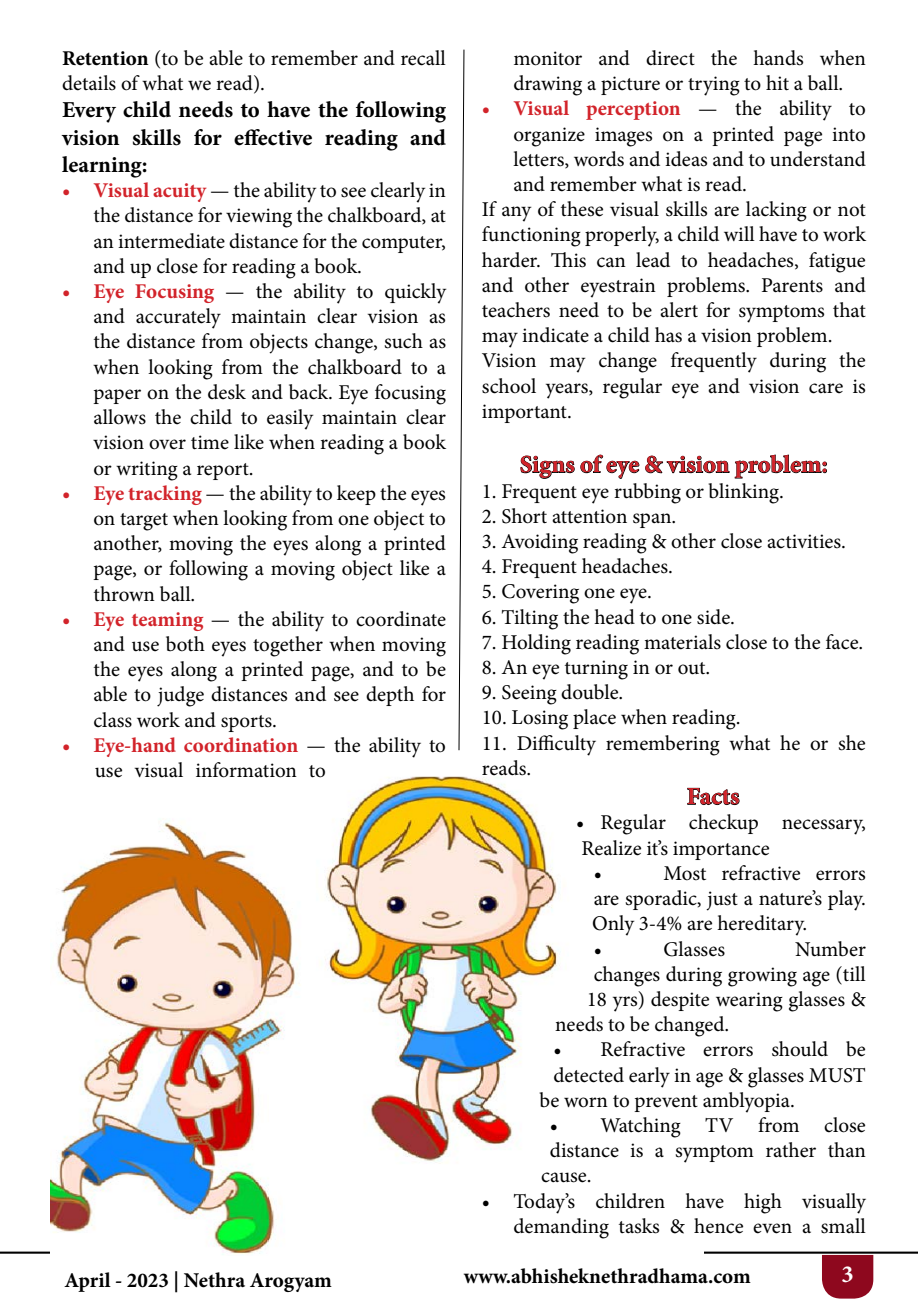
<style>
.page{position:relative;width:918px;height:1305px;background:#fff}
.page>*{position:absolute;margin:0;border:0;box-sizing:border-box;transform-origin:0 0}
.t1{font:700 24.5px "Minion Pro";color:#d2232a}
.t2{font:700 24.5px "Minion Pro";color:#fff}
.t3{font:700 22.75px/27.3px "Minion Pro";color:#000;text-align:justify}
.t4{font:21px/25.2px "Minion Pro";letter-spacing:-.005em;color:#000;text-align:justify}
.t5{font:700 21px "Minion Pro";color:#000}
.s1{font-weight:700}
.s2{font-weight:700;color:#d2232a}
</style>
<div class="page">
<div style="left:822px;top:1255px;width:51px;height:43px;background:#8e081e"></div>
<hr style="left:0;top:1251px;width:918px;height:2px;background:#000">
<img style="left:50px;top:776px;width:654px;height:479px">
<svg style="left:458px;top:49px;width:7px;height:702px"></svg>
<svg style="left:520px;top:454px;width:307px;height:25px"></svg>
<svg style="left:687px;top:787px;width:53px;height:18px"></svg>
<p class="t4" style="left:62px;top:46px;width:385px"><span class="s1">Retention</span> (to be able to remember and recall details of what we read).</p>
<p class="t3" style="left:62px;top:96px;width:385px">Every child needs to have the following vision skills for effective reading and learning:</p>
<p class="t4" style="left:94px;top:178px;width:354px;text-indent:-32px"><span class="s2">• Visual acuity</span> — the ability to see clearly in the distance for viewing the chalkboard, at an intermediate distance for the computer, and up close for reading a book.</p>
<p class="t4" style="left:94px;top:279px;width:354px;text-indent:-32px"><span class="s2">• Eye Focusing</span> — the ability to quickly and accurately maintain clear vision as the distance from objects change, such as when looking from the chalkboard to a paper on the desk and back. Eye focusing allows the child to easily maintain clear vision over time like when reading a book or writing a report.</p>
<p class="t4" style="left:94px;top:480px;width:354px;text-indent:-32px"><span class="s2">• Eye tracking</span> — the ability to keep the eyes on target when looking from one object to another, moving the eyes along a printed page, or following a moving object like a thrown ball.</p>
<p class="t4" style="left:94px;top:606px;width:354px;text-indent:-32px"><span class="s2">• Eye teaming</span> — the ability to coordinate and use both eyes together when moving the eyes along a printed page, and to be able to judge distances and see depth for class work and sports.</p>
<p class="t4" style="left:95px;top:732px;width:353px;text-indent:-33px"><span class="s2">• Eye-hand coordination</span> — the ability to use visual information to</p>
<p class="t4" style="left:513px;top:46px;width:354px">monitor and direct the hands when drawing a picture or trying to hit a ball.</p>
<p class="t4" style="left:513px;top:96px;width:354px;text-indent:-32px"><span class="s2">• Visual perception</span> — the ability to organize images on a printed page into letters, words and ideas and to understand and remember what is read.</p>
<p class="t4" style="left:482px;top:197px;width:385px">If any of these visual skills are lacking or not functioning properly, a child will have to work harder. This can lead to headaches, fatigue and other eyestrain problems. Parents and teachers need to be alert for symptoms that may indicate a child has a vision problem.</p>
<p class="t4" style="left:482px;top:348px;width:385px">Vision may change frequently during the school years, regular eye and vision care is important.</p>
<p class="t1" style="left:520px;top:447px;width:309px">Signs of eye &amp; vision problem:</p>
<p class="t4" style="left:482px;top:478px;width:303px">1. Frequent eye rubbing or blinking.</p>
<p class="t4" style="left:482px;top:503px;width:196px">2. Short attention span.</p>
<p class="t4" style="left:482px;top:529px;width:366px">3. Avoiding reading &amp; other close activities.</p>
<p class="t4" style="left:482px;top:554px;width:192px">4. Frequent headaches.</p>
<p class="t4" style="left:482px;top:579px;width:171px">5. Covering one eye.</p>
<p class="t4" style="left:482px;top:604px;width:255px">6. Tilting the head to one side.</p>
<p class="t4" style="left:482px;top:629px;width:383px">7. Holding reading materials close to the face.</p>
<p class="t4" style="left:482px;top:655px;width:230px">8. An eye turning in or out.</p>
<p class="t4" style="left:482px;top:680px;width:143px">9. Seeing double.</p>
<p class="t4" style="left:482px;top:705px;width:260px">10. Losing place when reading.</p>
<p class="t4" style="left:482px;top:730px;width:385px">11. Difficulty remembering what he or she reads.</p>
<p class="t1" style="left:687px;top:779px;width:54px">Facts</p>
<p class="t4" style="left:576px;top:810px;width:291px">• Regular checkup necessary,<br>Realize it’s importance</p>
<p class="t4" style="left:594px;top:860px;width:10px">•</p>
<p class="t4" style="left:592px;top:860px;width:275px;text-indent:72px">Most refractive errors are sporadic, just a nature’s play.<br>Only 3-4% are hereditary.</p>
<p class="t4" style="left:594px;top:936px;width:10px">•</p>
<p class="t4" style="left:663px;top:936px;width:63px">Glasses</p>
<p class="t4" style="left:795px;top:936px;width:72px">Number</p>
<p class="t4" style="left:594px;top:961px;width:274px">changes during growing age (till</p>
<p class="t4" style="left:587px;top:986px;width:281px">18 yrs) despite wearing glasses &amp;</p>
<p class="t4" style="left:555px;top:1012px;width:175px">needs to be changed.</p>
<p class="t4" style="left:553px;top:1037px;width:314px">• Refractive errors should be</p>
<p class="t4" style="left:553px;top:1062px;width:314px">detected early in age &amp; glasses MUST</p>
<p class="t4" style="left:539px;top:1087px;width:257px">be worn to prevent amblyopia.</p>
<p class="t4" style="left:550px;top:1112px;width:317px">• Watching TV from close</p>
<p class="t4" style="left:550px;top:1138px;width:317px">distance is a symptom rather than</p>
<p class="t4" style="left:541px;top:1163px;width:52px">cause.</p>
<p class="t4" style="left:482px;top:1188px;width:385px;text-align:right">• Today’s children have high visually demanding tasks &amp; hence even a small</p>
<p class="t5" style="left:64px;top:1265px;width:269px">April - 2023 | Nethra Arogyam</p>
<p class="t5" style="left:464px;top:1261px;width:288px">www.abhisheknethradhama.com</p>
<p class="t2" style="left:841px;top:1257px;width:14px">3</p>
</div>
